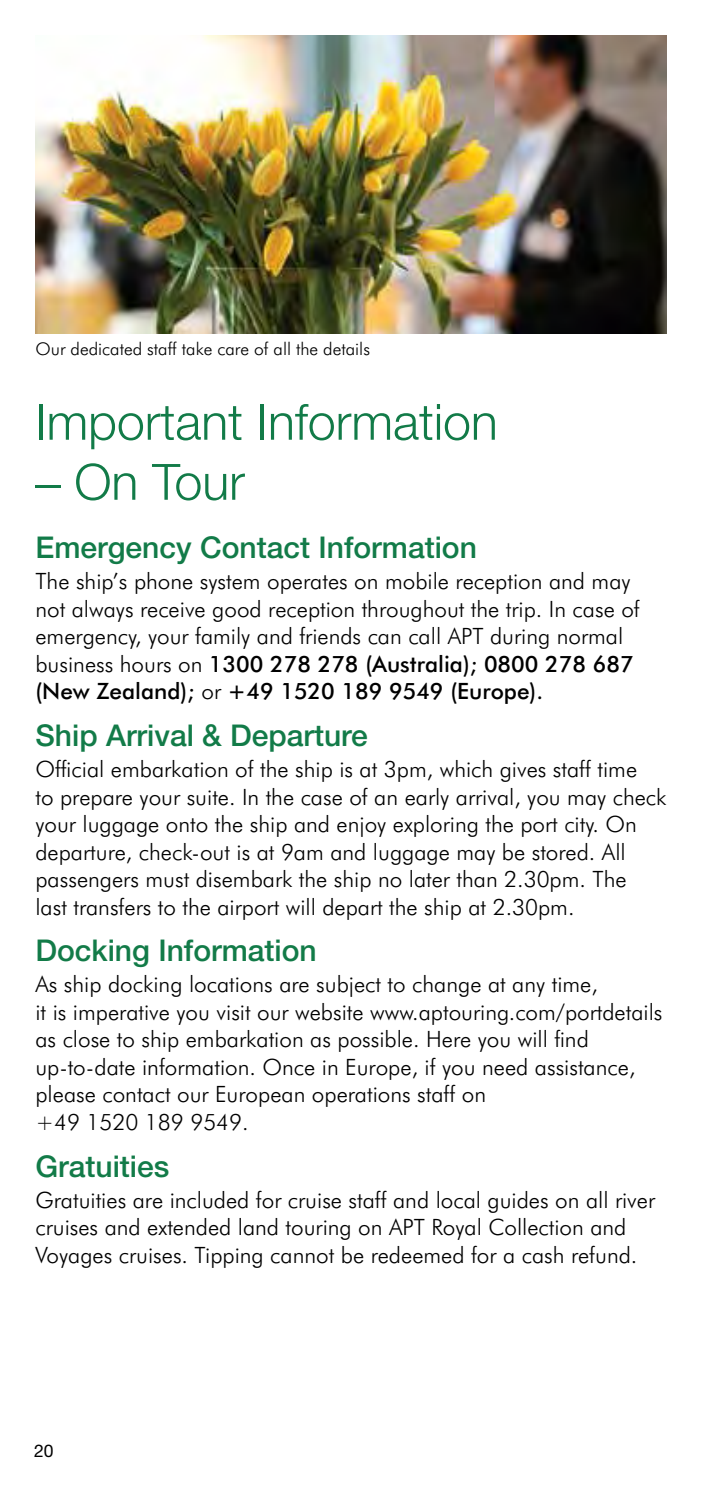
<style>
.page{position:relative;width:702px;height:1489px;background:#fff}
.page>*{position:absolute;margin:0;border:0;box-sizing:border-box;transform-origin:0 0}
.t1{font:300 50px "Helvetica Neue";color:#127b48}
.t2{font:500 30px "Helvetica Neue";color:#127b48}
.t3{font:300 22.5px/27.5px "Futura BT";color:#000}
.t4{font:300 17.5px "Futura BT";color:#000}
.t5{font:17.5px "Helvetica Neue";color:#000}
.s1{font-weight:500}
</style>
<div class="page">
<img style="left:35px;top:35px;width:631px;height:298px">
<p class="t4" style="left:35px;top:337px;width:336px">Our dedicated staff take care of all the details</p>
<h1 class="t1" style="left:35px;top:391px;width:464px">Important Information</h1>
<h1 class="t1" style="left:35px;top:451px;width:211px">– On Tour</h1>
<h2 class="t2" style="left:35px;top:529px;width:443px">Emergency Contact Information</h2>
<p class="t3" style="left:35px;top:567px;width:605px">The ship’s phone system operates on mobile reception and may not always receive good reception throughout the trip. In case of emergency, your family and friends can call APT during normal business hours on <span class="s1">1300 278 278 (Australia); 0800 278 687 (New Zealand);</span> or <span class="s1">+49 1520 189 9549 (Europe).</span></p>
<h2 class="t2" style="left:35px;top:717px;width:334px">Ship Arrival &amp; Departure</h2>
<p class="t3" style="left:35px;top:755px;width:632px">Official embarkation of the ship is at 3pm, which gives staff time<br>to prepare your suite. In the case of an early arrival, you may check your luggage onto the ship and enjoy exploring the port city. On departure, check-out is at 9am and luggage may be stored. All passengers must disembark the ship no later than 2.30pm. The<br>last transfers to the airport will depart the ship at 2.30pm.</p>
<h2 class="t2" style="left:35px;top:932px;width:283px">Docking Information</h2>
<p class="t3" style="left:35px;top:970px;width:628px">As ship docking locations are subject to change at any time,<br>it is imperative you visit our website www.aptouring.com/portdetails as close to ship embarkation as possible. Here you will find up-to-date information. Once in Europe, if you need assistance, please contact our European operations staff on<br>+49 1520 189 9549.</p>
<h2 class="t2" style="left:35px;top:1147px;width:135px">Gratuities</h2>
<p class="t3" style="left:35px;top:1185px;width:621px">Gratuities are included for cruise staff and local guides on all river cruises and extended land touring on APT Royal Collection and<br>Voyages cruises. Tipping cannot be redeemed for a cash refund.</p>
<p class="t5" style="left:34px;top:1440px;width:21px">20</p>
</div>
